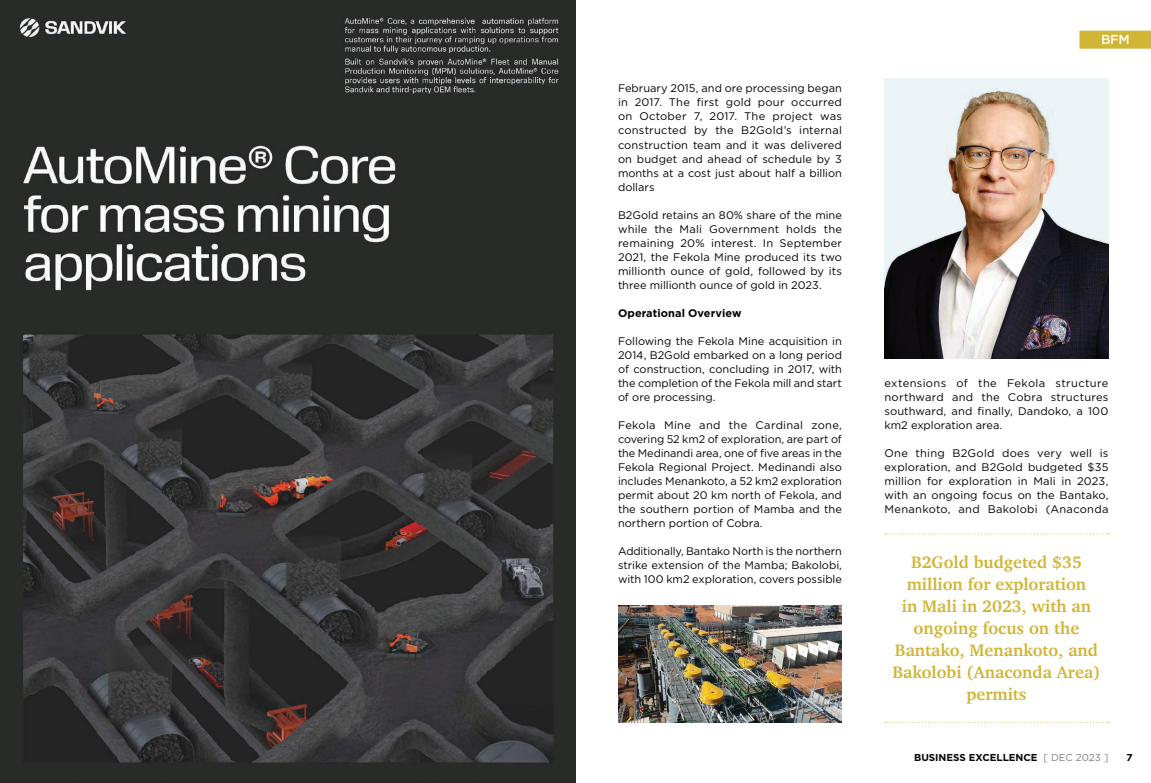
<style>
.page{position:relative;width:1151px;height:783px;background:#fff}
.page>*{position:absolute;margin:0;border:0;box-sizing:border-box;transform-origin:0 0}
.t1{font:700 17px/22px "Charter";color:#d1b535;text-align:center}
.t2{font:500 13px "Gotham";color:#fff}
.t3{font:11px/14px "Gotham";color:#040503;text-align:justify}
.t4{font:700 11px "Gotham";letter-spacing:.005em;color:#040503}
.t5{font:700 10px "Gotham";color:#040503}
.s1{font-weight:400;color:#808180}
</style>
<div class="page">
<div style="left:1079px;top:31px;width:72px;height:18px;background:#d1b535"></div>
<img style="left:0;top:0;width:575px;height:782px">
<img style="left:884px;top:78px;width:224px;height:280px">
<img style="left:618px;top:605px;width:224px;height:117px">
<svg style="left:885px;top:533px;width:224px;height:1px"></svg>
<svg style="left:885px;top:721px;width:224px;height:1px"></svg>
<p class="t3" style="left:618px;top:81px;width:225px">February 2015, and ore processing began in 2017. The first gold pour occurred on October 7, 2017. The project was constructed by the B2Gold’s internal construction team and it was delivered on budget and ahead of schedule by 3 months at a cost just about half a billion dollars</p>
<p class="t3" style="left:618px;top:207px;width:225px">B2Gold retains an 80% share of the mine while the Mali Government holds the remaining 20% interest. In September 2021, the Fekola Mine produced its two millionth ounce of gold, followed by its three millionth ounce of gold in 2023.</p>
<p class="t4" style="left:618px;top:305px;width:125px">Operational Overview</p>
<p class="t3" style="left:618px;top:333px;width:225px">Following the Fekola Mine acquisition in 2014, B2Gold embarked on a long period of construction, concluding in 2017, with the completion of the Fekola mill and start of ore processing.</p>
<p class="t3" style="left:618px;top:417px;width:225px">Fekola Mine and the Cardinal zone, covering 52 km2 of exploration, are part of the Medinandi area, one of five areas in the Fekola Regional Project. Medinandi also includes Menankoto, a 52 km2 exploration permit about 20 km north of Fekola, and the southern portion of Mamba and the northern portion of Cobra.</p>
<p class="t3" style="left:618px;top:543px;width:225px">Additionally, Bantako North is the northern strike extension of the Mamba; Bakolobi, with 100 km2 exploration, covers possible</p>
<p class="t2" style="left:1101px;top:31px;width:30px">BFM</p>
<p class="t3" style="left:884px;top:375px;width:225px">extensions of the Fekola structure northward and the Cobra structures southward, and finally, Dandoko, a 100 km2 exploration area.</p>
<p class="t3" style="left:884px;top:445px;width:225px">One thing B2Gold does very well is exploration, and B2Gold budgeted $35 million for exploration in Mali in 2023, with an ongoing focus on the Bantako, Menankoto, and Bakolobi (Anaconda</p>
<h1 class="t1" style="left:892px;top:550px;width:210px">B2Gold budgeted $35 million for exploration<br>in Mali in 2023, with an ongoing focus on the<br>Bantako, Menankoto, and<br>Bakolobi (Anaconda Area) permits</h1>
<p class="t5" style="left:914px;top:750px;width:196px">BUSINESS EXCELLENCE <span class="s1">[ DEC 2023 ]</span></p>
<p class="t5" style="left:1127px;top:750px;width:8px">7</p>
</div>
